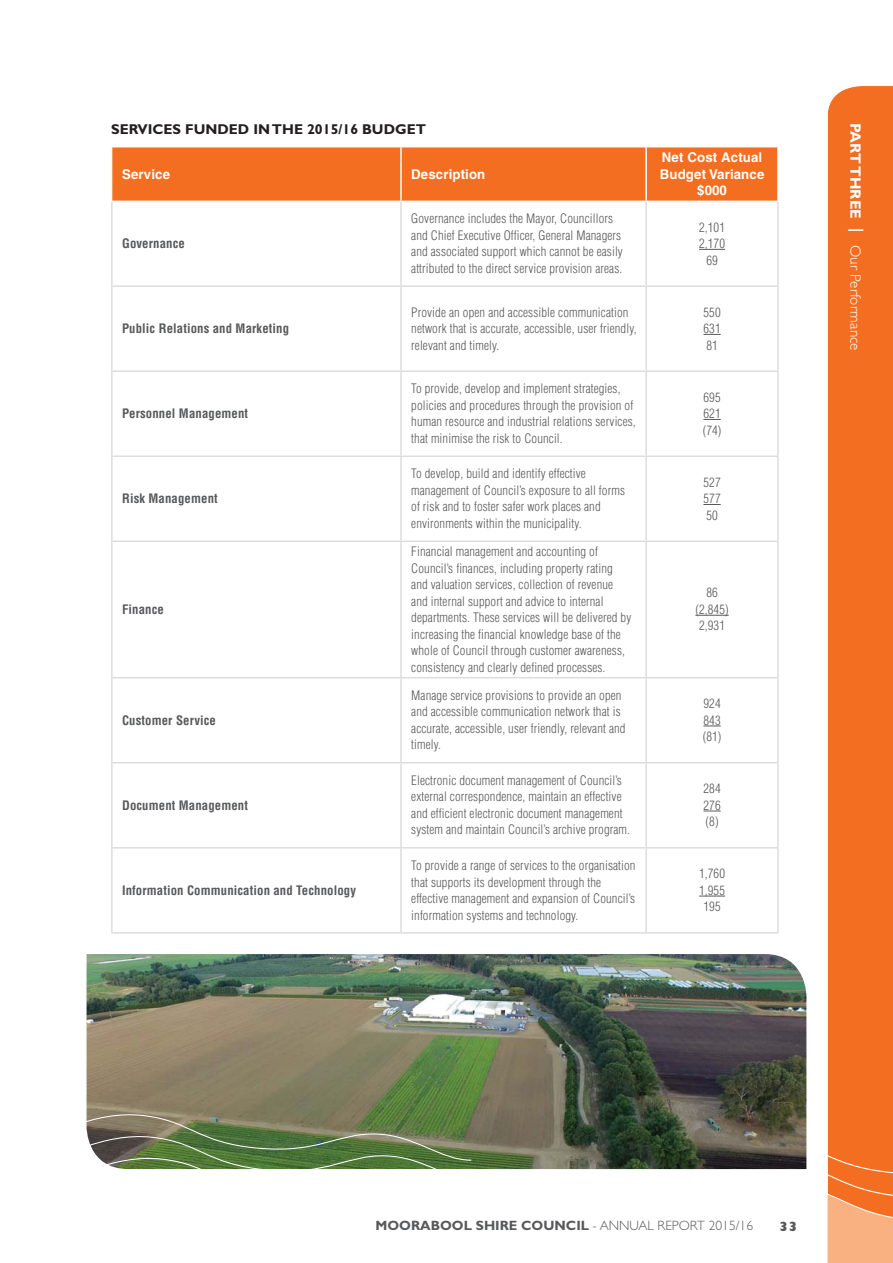
<style>
.page{position:relative;width:893px;height:1263px;background:#fff}
.page>*{position:absolute;margin:0;border:0;box-sizing:border-box;transform-origin:0 0}
.t1{font:300 15px "Gill Sans";letter-spacing:.01em;color:#fff}
.t2{font:700 14.25px "Gill Sans";color:#231f20}
.t3{font:700 13.5px/16.5px "Helvetica";letter-spacing:.01em;color:#fff;text-align:center}
.t4{font:700 13.5px "Gill Sans";color:#58595b}
.t5{font:800 13.5px "Gill Sans";color:#58595b}
.t6{font:300 condensed 12.75px/16.5px "Helvetica";letter-spacing:.01em;color:#58595b}
.t7{font:700 condensed 12.75px "Helvetica";letter-spacing:.01em;color:#58595b}
.s1{font-weight:700}
.s2{font-weight:300}
</style>
<div class="page">
<div style="left:827px;top:85px;width:66px;height:1046px;background:#f36e21"></div>
<svg style="left:827px;top:1131px;width:66px;height:132px"></svg>
<div style="left:112px;top:147px;width:665px;height:54px;background:#f36e21"></div>
<hr style="left:111px;top:202px;width:2px;height:83px;background:#dcddde">
<hr style="left:400px;top:202px;width:2px;height:83px;background:#dcddde">
<hr style="left:645px;top:202px;width:2px;height:83px;background:#dcddde">
<hr style="left:777px;top:202px;width:2px;height:83px;background:#dcddde">
<hr style="left:111px;top:285px;width:290px;height:2px;background:#dcddde">
<hr style="left:111px;top:287px;width:2px;height:83px;background:#dcddde">
<hr style="left:401px;top:285px;width:245px;height:2px;background:#dcddde">
<hr style="left:400px;top:287px;width:2px;height:83px;background:#dcddde">
<hr style="left:646px;top:285px;width:133px;height:2px;background:#dcddde">
<hr style="left:645px;top:287px;width:2px;height:83px;background:#dcddde">
<hr style="left:777px;top:287px;width:2px;height:83px;background:#dcddde">
<hr style="left:111px;top:370px;width:290px;height:2px;background:#dcddde">
<hr style="left:111px;top:372px;width:2px;height:83px;background:#dcddde">
<hr style="left:401px;top:370px;width:245px;height:2px;background:#dcddde">
<hr style="left:400px;top:372px;width:2px;height:83px;background:#dcddde">
<hr style="left:646px;top:370px;width:133px;height:2px;background:#dcddde">
<hr style="left:645px;top:372px;width:2px;height:83px;background:#dcddde">
<hr style="left:777px;top:372px;width:2px;height:83px;background:#dcddde">
<hr style="left:111px;top:455px;width:290px;height:2px;background:#dcddde">
<hr style="left:111px;top:457px;width:2px;height:83px;background:#dcddde">
<hr style="left:401px;top:455px;width:245px;height:2px;background:#dcddde">
<hr style="left:400px;top:457px;width:2px;height:83px;background:#dcddde">
<hr style="left:646px;top:455px;width:133px;height:2px;background:#dcddde">
<hr style="left:645px;top:457px;width:2px;height:83px;background:#dcddde">
<hr style="left:777px;top:457px;width:2px;height:83px;background:#dcddde">
<hr style="left:111px;top:540px;width:290px;height:2px;background:#dcddde">
<hr style="left:111px;top:542px;width:2px;height:135px;background:#dcddde">
<hr style="left:401px;top:540px;width:245px;height:2px;background:#dcddde">
<hr style="left:400px;top:542px;width:2px;height:135px;background:#dcddde">
<hr style="left:646px;top:540px;width:133px;height:2px;background:#dcddde">
<hr style="left:645px;top:542px;width:2px;height:135px;background:#dcddde">
<hr style="left:777px;top:542px;width:2px;height:135px;background:#dcddde">
<hr style="left:111px;top:677px;width:290px;height:1px;background:#dcddde">
<hr style="left:111px;top:678px;width:2px;height:84px;background:#dcddde">
<hr style="left:401px;top:677px;width:245px;height:1px;background:#dcddde">
<hr style="left:400px;top:678px;width:2px;height:84px;background:#dcddde">
<hr style="left:646px;top:677px;width:133px;height:1px;background:#dcddde">
<hr style="left:645px;top:678px;width:2px;height:84px;background:#dcddde">
<hr style="left:777px;top:678px;width:2px;height:84px;background:#dcddde">
<hr style="left:111px;top:762px;width:290px;height:1px;background:#dcddde">
<hr style="left:111px;top:763px;width:2px;height:84px;background:#dcddde">
<hr style="left:401px;top:762px;width:245px;height:1px;background:#dcddde">
<hr style="left:400px;top:763px;width:2px;height:84px;background:#dcddde">
<hr style="left:646px;top:762px;width:133px;height:1px;background:#dcddde">
<hr style="left:645px;top:763px;width:2px;height:84px;background:#dcddde">
<hr style="left:777px;top:763px;width:2px;height:84px;background:#dcddde">
<hr style="left:111px;top:847px;width:290px;height:1px;background:#dcddde">
<hr style="left:111px;top:848px;width:2px;height:84px;background:#dcddde">
<hr style="left:401px;top:847px;width:245px;height:1px;background:#dcddde">
<hr style="left:400px;top:848px;width:2px;height:84px;background:#dcddde">
<hr style="left:646px;top:847px;width:133px;height:1px;background:#dcddde">
<hr style="left:645px;top:848px;width:2px;height:84px;background:#dcddde">
<hr style="left:777px;top:848px;width:2px;height:84px;background:#dcddde">
<hr style="left:111px;top:932px;width:668px;height:1px;background:#dcddde">
<hr style="left:400px;top:147px;width:2px;height:54px;background:#fff">
<hr style="left:645px;top:147px;width:2px;height:54px;background:#fff">
<svg style="left:699px;top:249px;width:26px;height:1px"></svg>
<svg style="left:703px;top:334px;width:18px;height:1px"></svg>
<svg style="left:703px;top:419px;width:18px;height:1px"></svg>
<svg style="left:703px;top:504px;width:18px;height:1px"></svg>
<hr style="left:695px;top:615px;width:34px;height:1px;background:#58595b">
<svg style="left:703px;top:726px;width:18px;height:1px"></svg>
<svg style="left:703px;top:811px;width:18px;height:1px"></svg>
<svg style="left:699px;top:896px;width:26px;height:1px"></svg>
<img style="left:86px;top:954px;width:721px;height:216px">
<svg style="left:86px;top:1110px;width:405px;height:60px"></svg>
<p class="t2" style="left:111px;top:124px;width:316px">SERVICES FUNDED IN THE 2015/16 BUDGET</p>
<p class="t3" style="left:122px;top:167px;width:49px">Service</p>
<p class="t3" style="left:411px;top:167px;width:76px">Description</p>
<p class="t3" style="left:660px;top:150px;width:106px">Net Cost Actual<br>Budget Variance $000</p>
<p class="t7" style="left:122px;top:238px;width:64px">Governance</p>
<p class="t7" style="left:122px;top:324px;width:168px">Public Relations and Marketing</p>
<p class="t7" style="left:122px;top:409px;width:128px">Personnel Management</p>
<p class="t7" style="left:122px;top:494px;width:97px">Risk Management</p>
<p class="t7" style="left:122px;top:604px;width:43px">Finance</p>
<p class="t7" style="left:122px;top:715px;width:95px">Customer Service</p>
<p class="t7" style="left:122px;top:800px;width:127px">Document Management</p>
<p class="t7" style="left:122px;top:885px;width:235px">Information Communication and Technology</p>
<p class="t6" style="left:411px;top:211px;width:213px">Governance includes the Mayor, Councillors and Chief Executive Officer, General Managers and associated support which cannot be easily attributed to the direct service provision areas.</p>
<p class="t6" style="left:699px;top:220px;width:27px;text-align:center">2,101<br>2,170<br>69</p>
<p class="t6" style="left:411px;top:305px;width:227px">Provide an open and accessible communication network that is accurate, accessible, user friendly, relevant and timely.</p>
<p class="t6" style="left:703px;top:305px;width:19px;text-align:justify">550<br>631<br>81</p>
<p class="t6" style="left:411px;top:382px;width:226px">To provide, develop and implement strategies, policies and procedures through the provision of human resource and industrial relations services, that minimise the risk to Council.</p>
<p class="t6" style="left:703px;top:390px;width:20px;text-align:justify">695<br>621 (74)</p>
<p class="t6" style="left:411px;top:467px;width:215px">To develop, build and identify effective management of Council’s exposure to all forms of risk and to foster safer work places and environments within the municipality.</p>
<p class="t6" style="left:703px;top:475px;width:19px;text-align:justify">527<br>577<br>50</p>
<p class="t6" style="left:411px;top:544px;width:222px">Financial management and accounting of Council’s finances, including property rating and valuation services, collection of revenue and internal support and advice to internal departments. These services will be delivered by increasing the financial knowledge base of the whole of Council through customer awareness, consistency and clearly defined processes.</p>
<p class="t6" style="left:695px;top:586px;width:35px;text-align:center">86 (2,845)<br>2,931</p>
<p class="t6" style="left:411px;top:688px;width:216px">Manage service provisions to provide an open and accessible communication network that is accurate, accessible, user friendly, relevant and timely.</p>
<p class="t6" style="left:703px;top:696px;width:20px;text-align:justify">924<br>843 (81)</p>
<p class="t6" style="left:411px;top:773px;width:220px">Electronic document management of Council’s external correspondence, maintain an effective and efficient electronic document management system and maintain Council’s archive program.</p>
<p class="t6" style="left:703px;top:781px;width:19px;text-align:justify">284<br>276 (8)</p>
<p class="t6" style="left:411px;top:858px;width:226px">To provide a range of services to the organisation that supports its development through the effective management and expansion of Council’s information systems and technology.</p>
<p class="t6" style="left:699px;top:866px;width:27px;text-align:center">1,760<br>1,955<br>195</p>
<p class="t1" style="left:861px;top:123px;width:229px;rotate:90deg"><span class="s1">PART THREE |</span> Our Performance</p>
<p class="t1" style="left:859px;top:168px;width:141px;rotate:90deg"><span class="s1">ONE |</span> Introduction</p>
<p class="t4" style="left:375px;top:1220px;width:379px">MOORABOOL SHIRE COUNCIL <span class="s2">- ANNUAL REPORT 2015/16</span></p>
<p class="t5" style="left:779px;top:1221px;width:20px">33</p>
</div>
